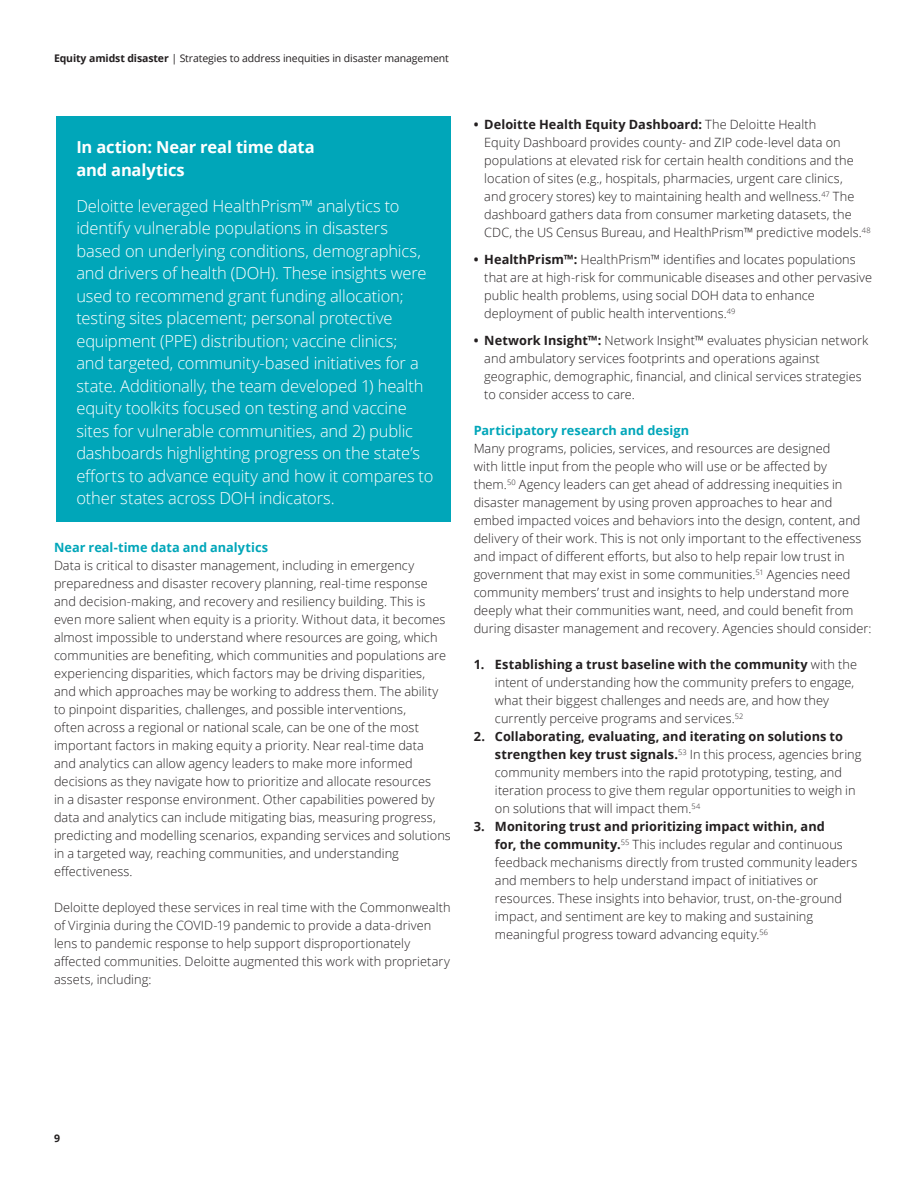
<style>
.page{position:relative;width:918px;height:1188px;background:#fff}
.page>*{position:absolute;margin:0;border:0;box-sizing:border-box;transform-origin:0 0}
.Body_copy__8_5_12pt{font:300 16.5px/22.5px "Open Sans";letter-spacing:-.01em;color:#fff}
.Body_copy__8_5_12pt-2{font:700 16.5px/22.5px "Open Sans";letter-spacing:-.01em;color:#fff}
.Body_copy__8_5_12pt-3{font:300 12.75px/18px "Open Sans";letter-spacing:.005em;color:#231f20}
.Subhead_A__8_5_12pt{font:700 12.75px "Open Sans";color:#00a6b9}
.t1{font:10.5px "Open Sans";letter-spacing:-.01em;color:#231f20}
.t2{font:700 10.5px "Open Sans";color:#231f20}
.s1{font-weight:700}
</style>
<div class="page">
<div style="left:56px;top:117px;width:394px;height:405px;background:#00a6b9"></div>
<p class="t1" style="left:54px;top:51px;width:396px"><span class="s1">Equity amidst disaster</span> | Strategies to address inequities in disaster management</p>
<p class="Body_copy__8_5_12pt-2" style="left:76px;top:135px;width:240px">In action: Near real time data and analytics</p>
<p class="Body_copy__8_5_12pt" style="left:76px;top:194px;width:359px">Deloitte leveraged HealthPrism™ analytics to identify vulnerable populations in disasters based on underlying conditions, demographics, and drivers of health (DOH). These insights were used to recommend grant funding allocation; testing sites placement; personal protective equipment (PPE) distribution; vaccine clinics;<br>and targeted, community-based initiatives for a state. Additionally, the team developed 1) health equity toolkits focused on testing and vaccine sites for vulnerable communities, and 2) public dashboards highlighting progress on the state’s efforts to advance equity and how it compares to other states across DOH indicators.</p>
<p class="Subhead_A__8_5_12pt" style="left:54px;top:538px;width:216px">Near real-time data and analytics</p>
<p class="Body_copy__8_5_12pt-3" style="left:54px;top:556px;width:398px">Data is critical to disaster management, including in emergency preparedness and disaster recovery planning, real-time response and decision-making, and recovery and resiliency building. This is even more salient when equity is a priority. Without data, it becomes almost impossible to understand where resources are going, which communities are benefiting, which communities and populations are experiencing disparities, which factors may be driving disparities,<br>and which approaches may be working to address them. The ability to pinpoint disparities, challenges, and possible interventions,<br>often across a regional or national scale, can be one of the most important factors in making equity a priority. Near real-time data<br>and analytics can allow agency leaders to make more informed decisions as they navigate how to prioritize and allocate resources<br>in a disaster response environment. Other capabilities powered by data and analytics can include mitigating bias, measuring progress, predicting and modelling scenarios, expanding services and solutions in a targeted way, reaching communities, and understanding effectiveness.</p>
<p class="Body_copy__8_5_12pt-3" style="left:54px;top:898px;width:398px">Deloitte deployed these services in real time with the Commonwealth of Virginia during the COVID-19 pandemic to provide a data-driven lens to pandemic response to help support disproportionately affected communities. Deloitte augmented this work with proprietary assets, including:</p>
<p class="Body_copy__8_5_12pt-3" style="left:484px;top:115px;width:388px;text-indent:-11px"><span class="s1">• Deloitte Health Equity Dashboard:</span> The Deloitte Health<br>Equity Dashboard provides county- and ZIP code-level data on populations at elevated risk for certain health conditions and the location of sites (e.g., hospitals, pharmacies, urgent care clinics,<br>and grocery stores) key to maintaining health and wellness.<sup>47</sup> The dashboard gathers data from consumer marketing datasets, the CDC, the US Census Bureau, and HealthPrism™ predictive models.<sup>48</sup></p>
<p class="Body_copy__8_5_12pt-3" style="left:484px;top:250px;width:389px;text-indent:-11px"><span class="s1">• HealthPrism™:</span> HealthPrism™ identifies and locates populations that are at high-risk for communicable diseases and other pervasive public health problems, using social DOH data to enhance deployment of public health interventions.<sup>49</sup></p>
<p class="Body_copy__8_5_12pt-3" style="left:484px;top:331px;width:386px;text-indent:-11px"><span class="s1">• Network Insight™:</span> Network Insight™ evaluates physician network and ambulatory services footprints and operations against geographic, demographic, financial, and clinical services strategies to consider access to care.</p>
<p class="Subhead_A__8_5_12pt" style="left:474px;top:422px;width:217px">Participatory research and design</p>
<p class="Body_copy__8_5_12pt-3" style="left:474px;top:439px;width:399px">Many programs, policies, services, and resources are designed<br>with little input from the people who will use or be affected by them.<sup>50</sup> Agency leaders can get ahead of addressing inequities in disaster management by using proven approaches to hear and embed impacted voices and behaviors into the design, content, and delivery of their work. This is not only important to the effectiveness and impact of different efforts, but also to help repair low trust in government that may exist in some communities.<sup>51</sup> Agencies need community members’ trust and insights to help understand more deeply what their communities want, need, and could benefit from during disaster management and recovery. Agencies should consider:</p>
<p class="Body_copy__8_5_12pt-3" style="left:495px;top:655px;width:364px;text-indent:-21px"><span class="s1">1. Establishing a trust baseline with the community</span> with the intent of understanding how the community prefers to engage, what their biggest challenges and needs are, and how they currently perceive programs and services.<sup>52</sup></p>
<p class="Body_copy__8_5_12pt-3" style="left:495px;top:727px;width:368px;text-indent:-21px"><span class="s1">2. Collaborating, evaluating, and iterating on solutions to strengthen key trust signals.</span><sup>53</sup> In this process, agencies bring community members into the rapid prototyping, testing, and iteration process to give them regular opportunities to weigh in on solutions that will impact them.<sup>54</sup></p>
<p class="Body_copy__8_5_12pt-3" style="left:495px;top:817px;width:364px;text-indent:-21px"><span class="s1">3. Monitoring trust and prioritizing impact within, and<br>for, the community.</span><sup>55</sup> This includes regular and continuous feedback mechanisms directly from trusted community leaders and members to help understand impact of initiatives or resources. These insights into behavior, trust, on-the-ground impact, and sentiment are key to making and sustaining meaningful progress toward advancing equity.<sup>56</sup></p>
<p class="t2" style="left:54px;top:1131px;width:7px">9</p>
</div>
